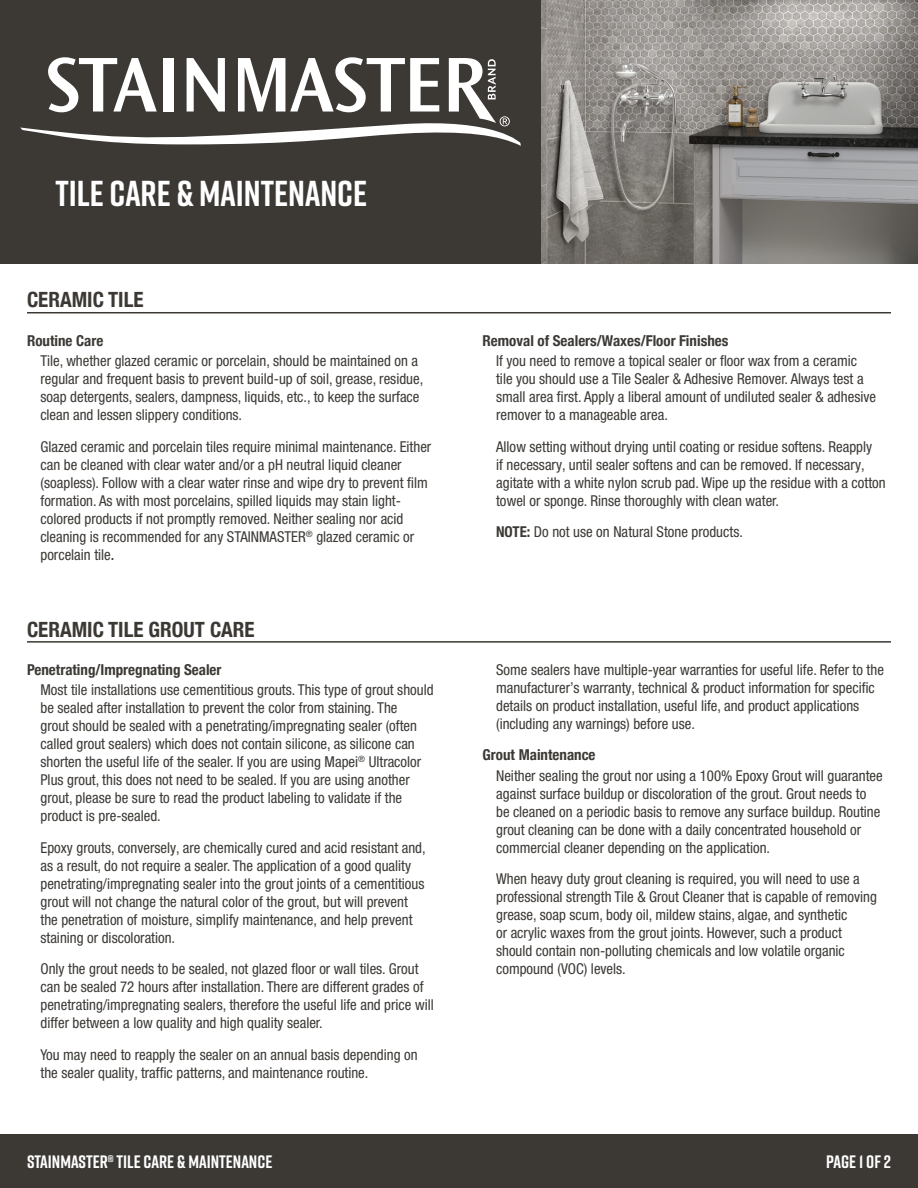
<style>
.page{position:relative;width:918px;height:1188px;background:#fff}
.page>*{position:absolute;margin:0;border:0;box-sizing:border-box;transform-origin:0 0}
.t1{font:700 36px "Rift";color:#fff}
.t2{font:700 condensed 21px "Helvetica Neue";color:#3c3935}
.t3{font:700 18px "Rift";color:#fff}
.t4{font:condensed 15px/18px "Helvetica Neue LT Pro";color:#3c3935}
.t5{font:700 condensed 15px "Helvetica Neue";color:#3c3935}
.s1{font-weight:500}
.s2{font-weight:700}
</style>
<div class="page">
<div style="left:0;top:0;width:541px;height:263px;background:#3c3935"></div>
<img style="left:541px;top:0;width:377px;height:263px">
<div style="left:0;top:1134px;width:918px;height:54px;background:#3c3935"></div>
<svg style="left:20px;top:57px;width:501px;height:89px"></svg>
<hr style="left:27px;top:312px;width:864px;height:1px;background:#3c3935">
<hr style="left:27px;top:641px;width:864px;height:2px;background:#3c3935">
<h1 class="t1" style="left:56px;top:168px;width:313px">TILE CARE &amp; MAINTENANCE</h1>
<h2 class="t2" style="left:27px;top:282px;width:118px">CERAMIC TILE</h2>
<p class="t5" style="left:27px;top:328px;width:78px">Routine Care</p>
<p class="t4" style="left:40px;top:352px;width:384px">Tile, whether glazed ceramic or porcelain, should be maintained on a regular and frequent basis to prevent build-up of soil, grease, residue, soap detergents, sealers, dampness, liquids, etc., to keep the surface clean and lessen slippery conditions.</p>
<p class="t4" style="left:40px;top:437px;width:392px">Glazed ceramic and porcelain tiles require minimal maintenance. Either can be cleaned with clear water and/or a pH neutral liquid cleaner (soapless). Follow with a clear water rinse and wipe dry to prevent film formation. As with most porcelains, spilled liquids may stain light&shy;colored products if not promptly removed. Neither sealing nor acid cleaning is recommended for any STAINMASTER<sup>®</sup> glazed ceramic or porcelain tile<span class="s1">.</span></p>
<h2 class="t2" style="left:27px;top:612px;width:229px">CERAMIC TILE GROUT CARE</h2>
<p class="t5" style="left:27px;top:657px;width:196px">Penetrating/Impregnating Sealer</p>
<p class="t4" style="left:40px;top:681px;width:395px">Most tile installations use cementitious grouts. This type of grout should be sealed after installation to prevent the color from staining. The<br>grout should be sealed with a penetrating/impregnating sealer (often called grout sealers) which does not contain silicone, as silicone can shorten the useful life of the sealer. If you are using Mapei<sup>®</sup> Ultracolor Plus grout, this does not need to be sealed. If you are using another grout, please be sure to read the product labeling to validate if the product is pre-sealed.</p>
<p class="t4" style="left:40px;top:838px;width:387px">Epoxy grouts, conversely, are chemically cured and acid resistant and, as a result, do not require a sealer. The application of a good quality penetrating/impregnating sealer into the grout joints of a cementitious grout will not change the natural color of the grout, but will prevent the penetration of moisture, simplify maintenance, and help prevent staining or discoloration.</p>
<p class="t4" style="left:40px;top:960px;width:395px">Only the grout needs to be sealed, not glazed floor or wall tiles. Grout can be sealed 72 hours after installation. There are different grades of penetrating/impregnating sealers, therefore the useful life and price will differ between a low quality and high quality sealer.</p>
<p class="t4" style="left:40px;top:1045px;width:379px">You may need to reapply the sealer on an annual basis depending on the sealer quality, traffic patterns, and maintenance routine.</p>
<p class="t3" style="left:27px;top:1149px;width:247px">STAINMASTER® TILE CARE &amp; MAINTENANCE</p>
<p class="t5" style="left:483px;top:328px;width:247px">Removal of Sealers/Waxes/Floor Finishes</p>
<p class="t4" style="left:496px;top:352px;width:381px">If you need to remove a topical sealer or floor wax from a ceramic tile you should use a Tile Sealer &amp; Adhesive Remover. Always test a small area first. Apply a liberal amount of undiluted sealer &amp; adhesive remover to a manageable area.</p>
<p class="t4" style="left:496px;top:437px;width:391px">Allow setting without drying until coating or residue softens. Reapply<br>if necessary, until sealer softens and can be removed. If necessary, agitate with a white nylon scrub pad. Wipe up the residue with a cotton towel or sponge. Rinse thoroughly with clean water.</p>
<p class="t4" style="left:496px;top:523px;width:248px"><span class="s2">NOTE:</span> Do not use on Natural Stone products.</p>
<p class="t4" style="left:496px;top:660px;width:389px">Some sealers have multiple-year warranties for useful life. Refer to the manufacturer’s warranty, technical &amp; product information for specific details on product installation, useful life, and product applications (including any warnings) before use.</p>
<p class="t5" style="left:483px;top:742px;width:114px">Grout Maintenance</p>
<p class="t4" style="left:496px;top:766px;width:388px">Neither sealing the grout nor using a 100% Epoxy Grout will guarantee against surface buildup or discoloration of the grout. Grout needs to be cleaned on a periodic basis to remove any surface buildup. Routine grout cleaning can be done with a daily concentrated household or commercial cleaner depending on the application.</p>
<p class="t4" style="left:496px;top:870px;width:382px">When heavy duty grout cleaning is required, you will need to use a professional strength Tile &amp; Grout Cleaner that is capable of removing grease, soap scum, body oil, mildew stains, algae, and synthetic<br>or acrylic waxes from the grout joints. However, such a product should contain non-polluting chemicals and low volatile organic compound (VOC) levels.</p>
<p class="t3" style="left:826px;top:1149px;width:66px">PAGE 1 OF 2</p>
</div>
